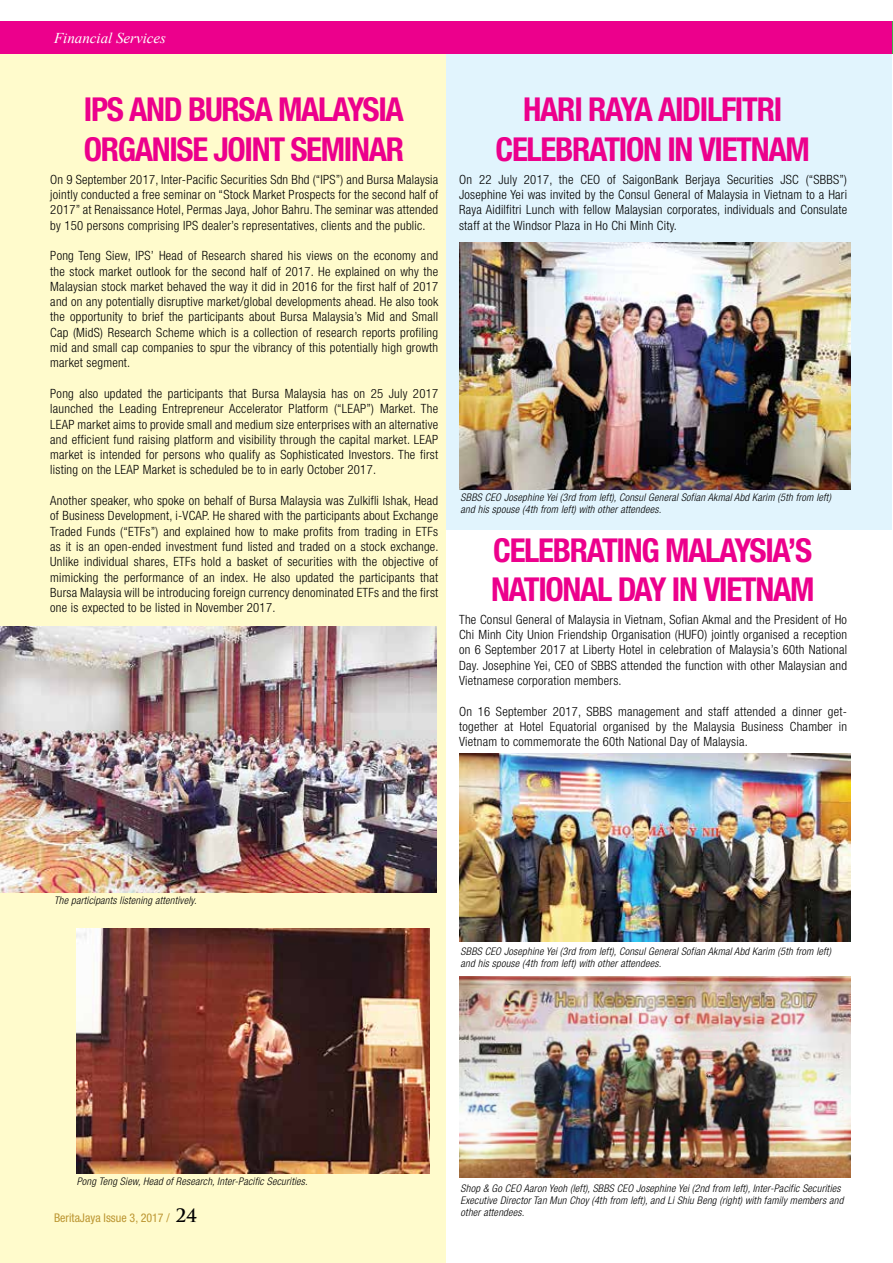
<style>
.page{position:relative;width:893px;height:1263px;background:#fff}
.page>*{position:absolute;margin:0;border:0;box-sizing:border-box;transform-origin:0 0}
.t1{font:700 condensed 33px/39.6px "Helvetica Neue LT Std";letter-spacing:-.04em;color:#ec008c}
.t2{font:italic 15px "Times New Roman";color:#fff}
.t3{font:300 condensed 12.75px/15.3px "Helvetica Neue LT Std";letter-spacing:.02em;color:#000;text-align:justify}
.t4{font:condensed 12px "Helvetica Neue LT Std";color:#bc9632}
.t5{font:italic 300 condensed 10.5px/12px "Helvetica Neue LT Std";letter-spacing:.02em;color:#000}
.s1{font-family:"Trajan Pro";font-weight:700;font-stretch:normal;font-size:18px;color:#000}
</style>
<div class="page">
<div style="left:0;top:38px;width:446px;height:1225px;background:#fffbcc"></div>
<div style="left:446px;top:38px;width:446px;height:491px;background:#e1f4fd"></div>
<div style="left:0;top:21px;width:893px;height:33px;background:#ec008c"></div>
<hr style="left:892px;top:21px;width:1px;height:33px;background:#41ad49">
<img style="left:0;top:627px;width:436px;height:266px">
<img style="left:459px;top:242px;width:392px;height:247px">
<img style="left:459px;top:754px;width:392px;height:188px">
<img style="left:459px;top:976px;width:392px;height:202px">
<img style="left:77px;top:929px;width:353px;height:244px">
<p class="t2" style="left:54px;top:27px;width:114px">Financial Services</p>
<h1 class="t1" style="left:84px;top:89px;width:322px">IPS AND BURSA MALAYSIA<br>ORGANISE JOINT SEMINAR</h1>
<h1 class="t1" style="left:496px;top:89px;width:192px;text-indent:28px">HARI RAYA AIDILFITRI<br>CELEBRATION</h1>
<h1 class="t1" style="left:667px;top:129px;width:48px">IN VIETNA</h1>
<h1 class="t1" style="left:785px;top:129px;width:26px">M</h1>
<p class="t3" style="left:50px;top:171px;width:389px">On 9 September 2017, Inter-Pacific Securities Sdn Bhd (“IPS”) and Bursa Malaysia jointly conducted a free seminar on “Stock Market Prospects for the second half of 2017” at Renaissance Hotel, Permas Jaya, Johor Bahru. The seminar was attended by 150 persons comprising IPS dealer’s representatives, clients and the public.</p>
<p class="t3" style="left:50px;top:248px;width:390px">Pong Teng Siew, IPS’ Head of Research shared his views on the economy and the stock market outlook for the second half of 2017. He explained on why the Malaysian stock market behaved the way it did in 2016 for the first half of 2017 and on any potentially disruptive market/global developments ahead. He also took the opportunity to brief the participants about Bursa Malaysia’s Mid and Small Cap (MidS) Research Scheme which is a collection of research reports profiling mid and small cap companies to spur the vibrancy of this potentially high growth market segment.</p>
<p class="t3" style="left:50px;top:386px;width:389px">Pong also updated the participants that Bursa Malaysia has on 25 July 2017 launched the Leading Entrepreneur Accelerator Platform (“LEAP”) Market. The LEAP market aims to provide small and medium size enterprises with an alternative and efficient fund raising platform and visibility through the capital market. LEAP market is intended for persons who qualify as Sophisticated Investors. The first listing on the LEAP Market is scheduled be to in early October 2017.</p>
<p class="t3" style="left:50px;top:493px;width:390px">Another speaker, who spoke on behalf of Bursa Malaysia was Zulkifli Ishak, Head of Business Development, i-VCAP. He shared with the participants about Exchange Traded Funds (“ETFs”) and explained how to make profits from trading in ETFs as it is an open-ended investment fund listed and traded on a stock exchange.<br>Unlike individual shares, ETFs hold a basket of securities with the objective of mimicking the performance of an index. He also updated the participants that Bursa Malaysia will be introducing foreign currency denominated ETFs and the first one is expected to be listed in November 2017.</p>
<p class="t3" style="left:459px;top:171px;width:389px">On 22 July 2017, the CEO of SaigonBank Berjaya Securities JSC (“SBBS”)<br>Josephine Yei was invited by the Consul General of Malaysia in Vietnam to a Hari Raya Aidilfitri Lunch with fellow Malaysian corporates, individuals and Consulate staff at the Windsor Plaza in Ho Chi Minh City.</p>
<p class="t5" style="left:461px;top:492px;width:372px">SBBS CEO Josephine Yei (3rd from left), Consul General Sofian Akmal Abd Karim (5th from left) and his spouse (4th from left) with other attendees.</p>
<h1 class="t1" style="left:493px;top:529px;width:33px">CELEBRATING</h1>
<h1 class="t1" style="left:665px;top:529px;width:17px">MALAYSIA</h1>
<h1 class="t1" style="left:788px;top:529px;width:24px">’S</h1>
<h1 class="t1" style="left:491px;top:569px;width:34px">NATIONAL</h1>
<h1 class="t1" style="left:618px;top:569px;width:102px">DAYINVIETNA</h1>
<h1 class="t1" style="left:790px;top:569px;width:26px">M</h1>
<p class="t3" style="left:459px;top:612px;width:389px">The Consul General of Malaysia in Vietnam, Sofian Akmal and the President of Ho Chi Minh City Union Friendship Organisation (HUFO) jointly organised a reception on 6 September 2017 at Liberty Hotel in celebration of Malaysia’s 60th National Day. Josephine Yei, CEO of SBBS attended the function with other Malaysian and Vietnamese corporation members.</p>
<p class="t3" style="left:459px;top:703px;width:389px">On 16 September 2017, SBBS management and staff attended a dinner get&shy;together at Hotel Equatorial organised by the Malaysia Business Chamber in Vietnam to commemorate the 60th National Day of Malaysia.</p>
<p class="t5" style="left:54px;top:894px;width:144px">The participants listening attentively.</p>
<p class="t5" style="left:461px;top:945px;width:372px">SBBS CEO Josephine Yei (3rd from left), Consul General Sofian Akmal Abd Karim (5th from left) and his spouse (4th from left) with other attendees.</p>
<p class="t5" style="left:77px;top:1176px;width:233px">Pong Teng Siew, Head of Research, Inter-Pacific Securities.</p>
<p class="t4" style="left:54px;top:1211px;width:145px">BeritaJaya Issue 3, 2017 / <span class="s1">24</span></p>
<p class="t5" style="left:461px;top:1182px;width:384px">Shop &amp; Go CEO Aaron Yeoh (left), SBBS CEO Josephine Yei (2nd from left), Inter-Pacific Securities<br>Executive Director Tan Mun Choy (4th from left), and Li Shiu Beng (right) with family members and other attendees.</p>
</div>
